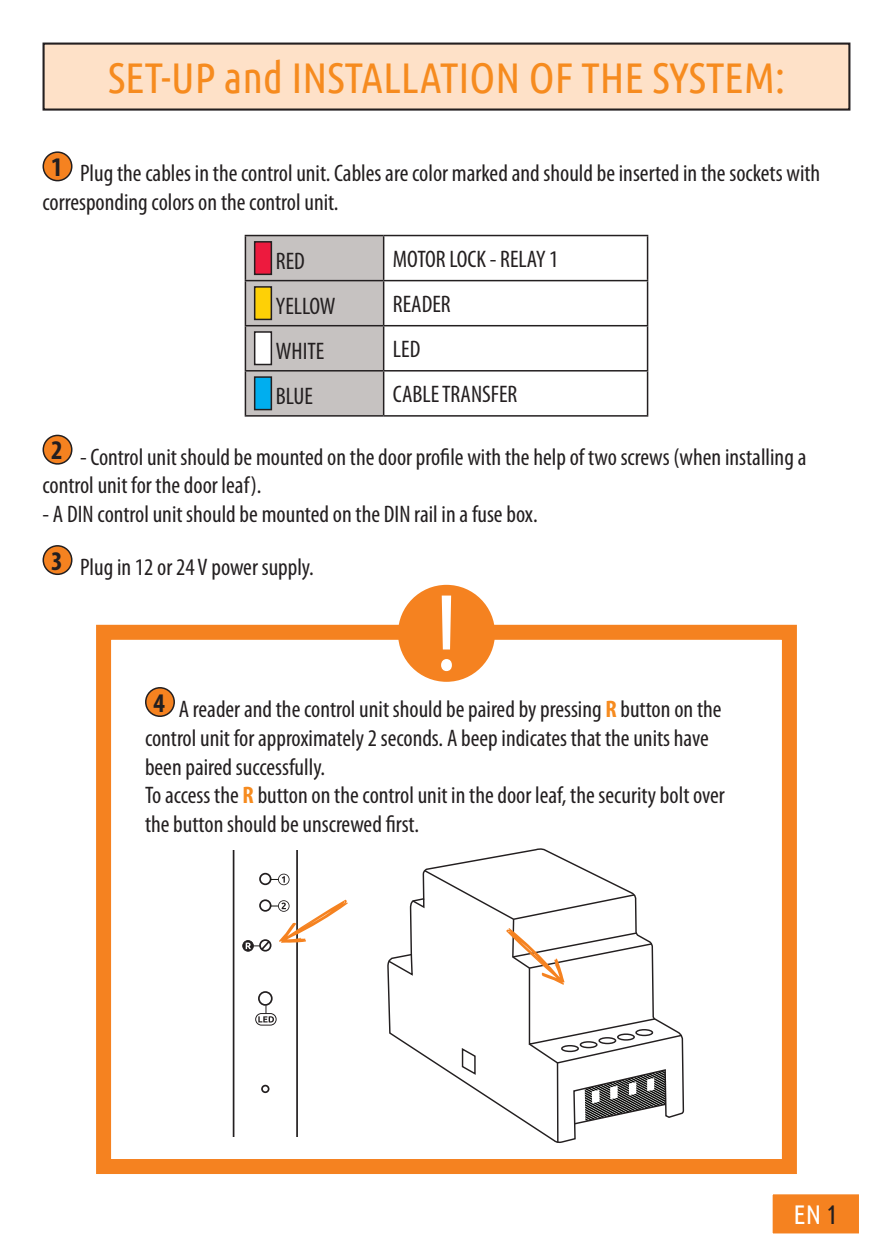
<style>
.page{position:relative;width:893px;height:1259px;background:#fff}
.page>*{position:absolute;margin:0;border:0;box-sizing:border-box;transform-origin:0 0}
.t1{font:42.9px "Ubuntu Condensed";color:#f68b1f}
.t2{font:700 condensed 27px "Myriad Pro";color:#231f20}
.t3{font:27px "Ubuntu Condensed";color:#fff}
.tabele{font:condensed 24px/28.8px "Myriad Pro";color:#231f20}
.s1{font-weight:700;color:#f68b1f}
.s2{color:#231f20}
</style>
<div class="page">
<div style="left:44px;top:44px;width:805px;height:66px;background:#fee1c8"></div>
<div style="left:43px;top:43px;width:807px;height:68px;border:2px solid #231f20"></div>
<div style="left:43px;top:152px;width:29px;height:29px;background:#f58220;border-radius:50%"></div>
<div style="left:43px;top:151px;width:29px;height:30px;border:2px solid #231f20;border-radius:50%"></div>
<div style="left:43px;top:435px;width:29px;height:29px;background:#f58220;border-radius:50%"></div>
<div style="left:43px;top:435px;width:29px;height:30px;border:2px solid #231f20;border-radius:50%"></div>
<div style="left:43px;top:546px;width:29px;height:28px;background:#f58220;border-radius:50%"></div>
<div style="left:43px;top:545px;width:29px;height:30px;border:2px solid #231f20;border-radius:50%"></div>
<div style="left:146px;top:688px;width:28px;height:28px;background:#f58220;border-radius:50%"></div>
<div style="left:145px;top:687px;width:30px;height:30px;border:2px solid #231f20;border-radius:50%"></div>
<svg style="left:430px;top:848px;width:255px;height:295px"></svg>
<hr style="left:557px;top:1063px;width:2px;height:79px;background:#231f20">
<svg style="left:387px;top:868px;width:296px;height:257px"></svg>
<svg style="left:233px;top:850px;width:115px;height:286px"></svg>
<div style="left:96px;top:625px;width:701px;height:549px;border:15px solid #f58220"></div>
<div style="left:246px;top:236px;width:137px;height:179px;background:#c6c2c1"></div>
<svg style="left:384px;top:236px;width:263px;height:179px"></svg>
<hr style="left:245px;top:235px;width:139px;height:1px;background:#231f20">
<hr style="left:245px;top:236px;width:1px;height:44px;background:#231f20">
<hr style="left:384px;top:235px;width:264px;height:1px;background:#231f20">
<hr style="left:383px;top:236px;width:1px;height:44px;background:#231f20">
<hr style="left:647px;top:236px;width:1px;height:44px;background:#231f20">
<hr style="left:245px;top:280px;width:139px;height:1px;background:#231f20">
<hr style="left:245px;top:281px;width:1px;height:44px;background:#231f20">
<hr style="left:384px;top:280px;width:264px;height:1px;background:#231f20">
<hr style="left:383px;top:281px;width:1px;height:44px;background:#231f20">
<hr style="left:647px;top:281px;width:1px;height:44px;background:#231f20">
<hr style="left:245px;top:325px;width:139px;height:1px;background:#231f20">
<hr style="left:245px;top:326px;width:1px;height:44px;background:#231f20">
<hr style="left:384px;top:325px;width:264px;height:1px;background:#231f20">
<hr style="left:383px;top:326px;width:1px;height:44px;background:#231f20">
<hr style="left:647px;top:326px;width:1px;height:44px;background:#231f20">
<hr style="left:245px;top:370px;width:139px;height:1px;background:#231f20">
<hr style="left:245px;top:371px;width:1px;height:44px;background:#231f20">
<hr style="left:384px;top:370px;width:264px;height:1px;background:#231f20">
<hr style="left:383px;top:371px;width:1px;height:44px;background:#231f20">
<hr style="left:647px;top:371px;width:1px;height:44px;background:#231f20">
<hr style="left:245px;top:415px;width:139px;height:1px;background:#231f20">
<hr style="left:384px;top:415px;width:264px;height:1px;background:#231f20">
<div style="left:255px;top:242px;width:16px;height:32px;background:#ed1a3e"></div>
<div style="left:254px;top:241px;width:18px;height:34px;border:2px solid #231f20"></div>
<div style="left:255px;top:287px;width:16px;height:32px;background:#fed006"></div>
<div style="left:254px;top:286px;width:18px;height:34px;border:2px solid #231f20"></div>
<div style="left:255px;top:332px;width:16px;height:32px;background:#fff"></div>
<div style="left:254px;top:331px;width:18px;height:34px;border:2px solid #231f20"></div>
<div style="left:255px;top:377px;width:16px;height:32px;background:#00aeef"></div>
<div style="left:254px;top:376px;width:18px;height:34px;border:2px solid #231f20"></div>
<div style="left:398px;top:585px;width:97px;height:97px;background:#f58220;border-radius:50%"></div>
<svg style="left:441px;top:595px;width:11px;height:76px"></svg>
<div style="left:772px;top:1194px;width:87px;height:40px;background:#f58220"></div>
<p class="t1" style="left:108px;top:51px;width:678px">SET-UP and INSTALLATION OF THE SYSTEM:</p>
<p class="t2" style="left:51px;top:152px;width:13px">1</p>
<p class="tabele" style="left:43px;top:159px;width:779px;text-indent:38px">Plug the cables in the control unit. Cables are color marked and should be inserted in the sockets with corresponding colors on the control unit.</p>
<p class="tabele" style="left:276px;top:247px;width:30px">RED</p>
<p class="tabele" style="left:393px;top:245px;width:167px">MOTOR LOCK - RELAY 1</p>
<p class="tabele" style="left:276px;top:292px;width:61px">YELLOW</p>
<p class="tabele" style="left:393px;top:290px;width:59px">READER</p>
<p class="tabele" style="left:276px;top:337px;width:50px">WHITE</p>
<p class="tabele" style="left:393px;top:335px;width:29px">LED</p>
<p class="tabele" style="left:276px;top:382px;width:38px">BLUE</p>
<p class="tabele" style="left:393px;top:380px;width:126px">CABLE TRANSFER</p>
<p class="t2" style="left:51px;top:435px;width:13px">2</p>
<p class="tabele" style="left:43px;top:443px;width:765px;text-indent:38px">- Control unit should be mounted on the door profile with the help of two screws (when installing a control unit for the door leaf).</p>
<p class="tabele" style="left:43px;top:500px;width:497px">- A DIN control unit should be mounted on the DIN rail in a fuse box.</p>
<p class="t2" style="left:51px;top:546px;width:13px">3</p>
<p class="tabele" style="left:80px;top:553px;width:235px">Plug in 12 or 24 V power supply.</p>
<p class="t2" style="left:154px;top:688px;width:13px">4</p>
<p class="tabele" style="left:145px;top:695px;width:578px;text-indent:34px">A reader and the control unit should be paired by pressing <span class="s1">R</span> button on the control unit for approximately 2 seconds. A beep indicates that the units have been paired successfully.</p>
<p class="tabele" style="left:145px;top:781px;width:581px">To access the <span class="s1">R</span> button on the control unit in the door leaf, the security bolt over the button should be unscrewed first.</p>
<p class="t3" style="left:794px;top:1198px;width:46px">EN <span class="s2">1</span></p>
</div>
